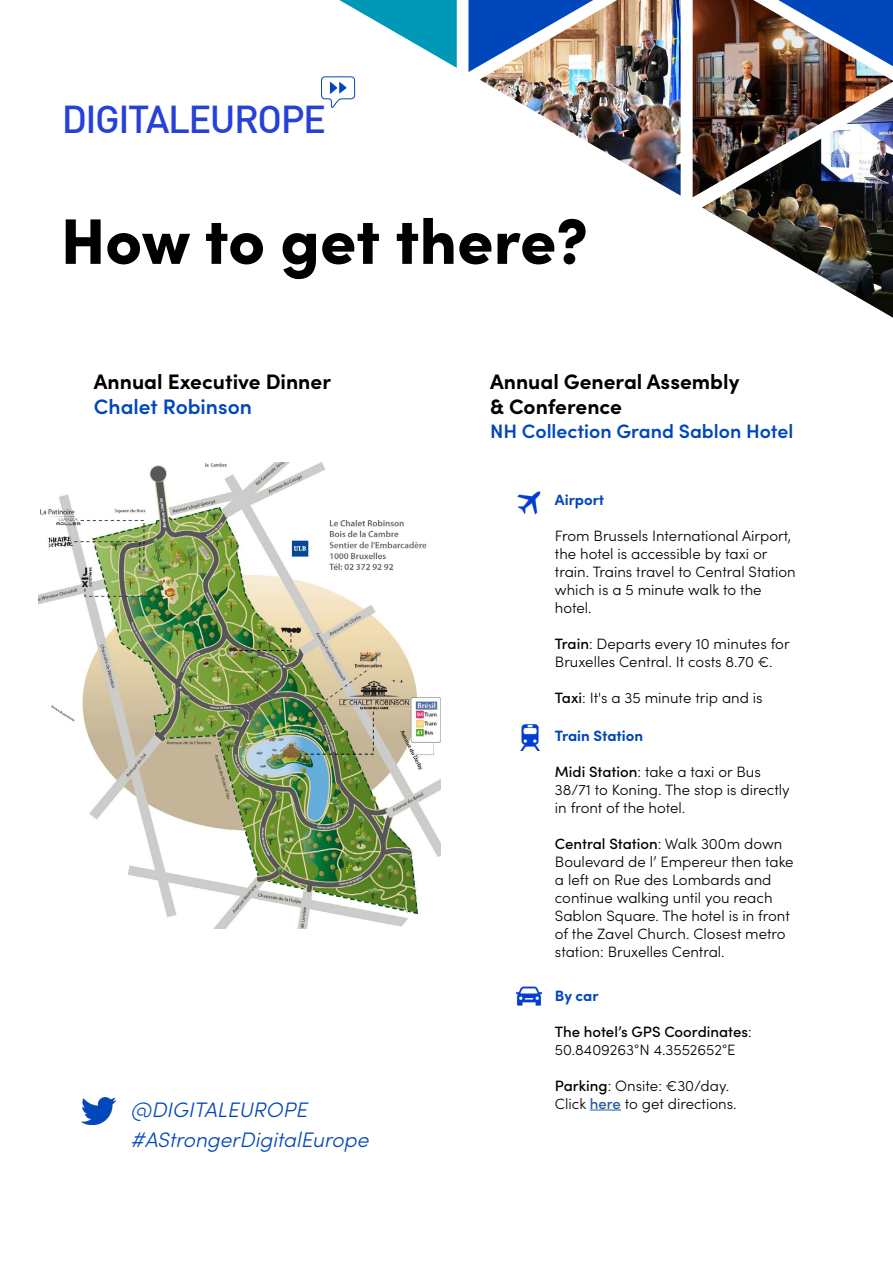
<style>
.page{position:relative;width:893px;height:1263px;background:#fff}
.page>*{position:absolute;margin:0;border:0;box-sizing:border-box;transform-origin:0 0}
.t1{font:900 64.5px "Sofia Pro";letter-spacing:-.005em;color:#000}
.t2{font:500 38.1px "DIN";letter-spacing:-.04em;color:#2541d7}
.t3{font:700 21px/25.2px "Sofia Pro";color:#000}
.t4{font:italic 300 21px/30px "Sofia Pro";color:#0047bb}
.t5{font:600 21px "Sofia Pro";color:#0047bb}
.t6{font:600 19.5px "Sofia Pro";color:#0047bb}
.t7{font:300 15px/18px "Sofia Pro";color:#000}
.t8{font:500 15px/18px "Sofia Pro";color:#000}
.t9{font:700 15px "Sofia Pro";color:#0047bb}
.s1{font-weight:500}
.s2{font-weight:300}
.s3{font-weight:500;color:#275b9b}
</style>
<div class="page">
<svg style="left:321px;top:76px;width:34px;height:32px"></svg>
<img style="left:82px;top:1097px;width:33px;height:28px">
<img style="left:693px;top:0;width:200px;height:318px">
<img style="left:468px;top:0;width:213px;height:196px">
<svg style="left:339px;top:0;width:118px;height:68px"></svg>
<img style="left:38px;top:463px;width:402px;height:465px">
<hr style="left:590px;top:1109px;width:31px;height:1px;background:#275b9b">
<img style="left:517px;top:986px;width:25px;height:20px">
<img style="left:517px;top:491px;width:23px;height:23px">
<img style="left:520px;top:724px;width:20px;height:26px">
<div style="left:354px;top:448px;width:85px;height:33px;background:#fff"></div>
<h2 class="t2" style="left:62px;top:95px;width:266px">DIGITALEUROPE</h2>
<h1 class="t1" style="left:61px;top:191px;width:529px">How to get there?</h1>
<h3 class="t3" style="left:94px;top:368px;width:239px">Annual Executive Dinner</h3>
<h3 class="t5" style="left:94px;top:391px;width:160px">Chalet Robinson</h3>
<h3 class="t4" style="left:130px;top:1093px;width:240px">@DIGITALEUROPE #AStrongerDigitalEurope</h3>
<h3 class="t3" style="left:490px;top:368px;width:251px">Annual General Assembly &amp; Conference</h3>
<h3 class="t6" style="left:490px;top:416px;width:305px">NH Collection Grand Sablon Hotel</h3>
<p class="t9" style="left:555px;top:488px;width:51px">Airport</p>
<p class="t7" style="left:555px;top:526px;width:242px">From Brussels International Airport, the hotel is accessible by taxi or train. Trains travel to Central Station which is a 5 minute walk to the hotel.</p>
<p class="t7" style="left:555px;top:634px;width:236px"><span class="s1">Train</span>: Departs every 10 minutes for<br>Bruxelles Central. It costs 8.70 €.</p>
<p class="t7" style="left:555px;top:688px;width:209px"><span class="s1">Taxi</span>: It's a 35 minute trip and is</p>
<p class="t9" style="left:555px;top:724px;width:90px">Train Station</p>
<p class="t7" style="left:555px;top:762px;width:236px"><span class="s1">Midi Station</span>: take a taxi or Bus<br>38/71 to Koning. The stop is directly in front of the hotel.</p>
<p class="t7" style="left:555px;top:834px;width:240px"><span class="s1">Central Station</span>: Walk 300m down<br>Boulevard de l’ Empereur then take a left on Rue des Lombards and continue walking until you reach<br>Sablon Square. The hotel is in front of the Zavel Church. Closest metro station: Bruxelles Central.</p>
<p class="t9" style="left:555px;top:984px;width:45px">By car</p>
<p class="t8" style="left:555px;top:1021px;width:198px">The hotel’s GPS Coordinates<span class="s2">:<br>50.8409263°N 4.3552652°E</span></p>
<p class="t7" style="left:555px;top:1075px;width:183px"><span class="s1">Parking</span>: Onsite: €30/day.<br>Click <span class="s3">here</span> to get directions.</p>
</div>
